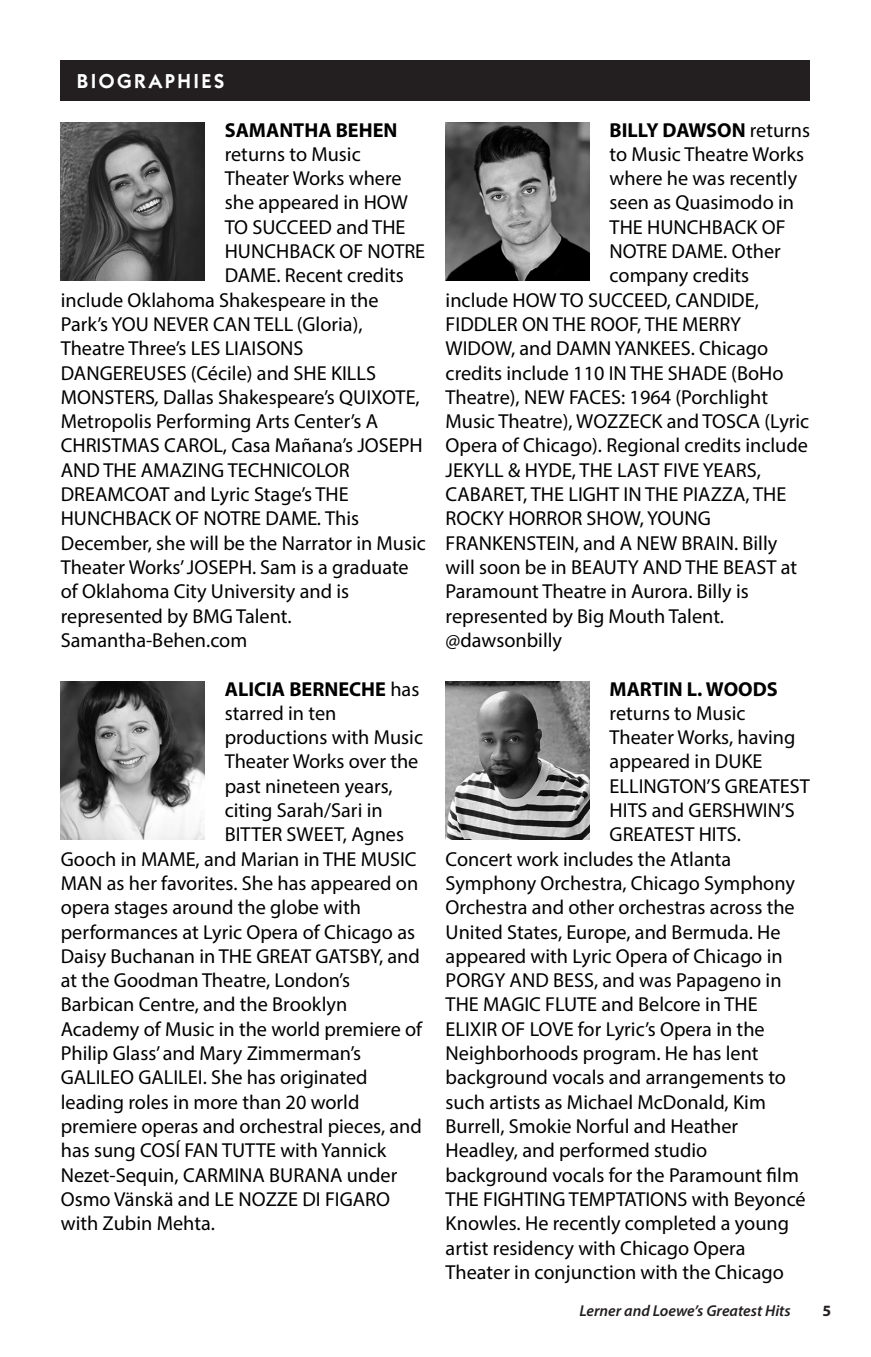
<style>
.page{position:relative;width:871px;height:1357px;background:#fff}
.page>*{position:absolute;margin:0;border:0;box-sizing:border-box;transform-origin:0 0}
.t1{font:20.25px "Myriad Pro";color:#000}
.t2{font:700 20.25px "Myriad Pro";color:#000}
.t3{font:600 20.25px "Itc Kabel";letter-spacing:.125em;color:#fff}
.t4{font:italic 600 15.75px "Myriad Pro";color:#231f20}
.t5{font:700 15.75px "Myriad Pro";color:#231f20}
.s1{font-style:italic}
.s2{font-weight:400}
</style>
<div class="page">
<div style="left:61px;top:61px;width:749px;height:40px;background:#231f20"></div>
<img style="left:61px;top:122px;width:143px;height:159px">
<img style="left:61px;top:681px;width:143px;height:159px">
<img style="left:446px;top:122px;width:143px;height:159px">
<img style="left:446px;top:681px;width:143px;height:159px">
<p class="t3" style="left:77px;top:70px;width:149px">BIOGRAPHIES</p>
<p class="t2" style="left:225px;top:116px;width:174px">SAMANTHA BEHEN</p>
<p class="t1" style="left:225px;top:142px;width:137px">returns to Music</p>
<p class="t1" style="left:225px;top:166px;width:178px">Theater Works where</p>
<p class="t1" style="left:225px;top:190px;width:185px">she appeared in HOW</p>
<p class="t1" style="left:225px;top:214px;width:182px">TO SUCCEED and THE</p>
<p class="t1" style="left:225px;top:239px;width:202px">HUNCHBACK OF NOTRE</p>
<p class="t1" style="left:225px;top:263px;width:181px">DAME. Recent credits</p>
<p class="t1" style="left:61px;top:287px;width:319px">include Oklahoma Shakespeare in the</p>
<p class="t1" style="left:61px;top:312px;width:303px">Park’s YOU NEVER CAN TELL (Gloria),</p>
<p class="t1" style="left:61px;top:336px;width:244px">Theatre Three’s LES LIAISONS</p>
<p class="t1" style="left:61px;top:360px;width:317px">DANGEREUSES (Cécile) and SHE KILLS</p>
<p class="t1" style="left:61px;top:385px;width:360px">MONSTERS<span class="s1">,</span> Dallas Shakespeare’s QUIXOTE,</p>
<p class="t1" style="left:61px;top:409px;width:319px">Metropolis Performing Arts Center’s A</p>
<p class="t1" style="left:61px;top:433px;width:363px">CHRISTMAS CAROL, Casa Mañana’s JOSEPH</p>
<p class="t1" style="left:61px;top:457px;width:290px">AND THE AMAZING TECHNICOLOR</p>
<p class="t1" style="left:61px;top:482px;width:289px">DREAMCOAT and Lyric Stage’s THE</p>
<p class="t1" style="left:61px;top:506px;width:300px">HUNCHBACK OF NOTRE DAME<span class="s1">.</span> This</p>
<p class="t1" style="left:61px;top:530px;width:367px">December, she will be the Narrator in Music</p>
<p class="t1" style="left:61px;top:555px;width:349px">Theater Works’ JOSEPH. Sam is a graduate</p>
<p class="t1" style="left:61px;top:579px;width:290px">of Oklahoma City University and is</p>
<p class="t1" style="left:61px;top:603px;width:232px">represented by BMG Talent.</p>
<p class="t1" style="left:61px;top:628px;width:188px">Samantha-Behen.com</p>
<p class="t2" style="left:225px;top:675px;width:196px">ALICIA BERNECHE <span class="s2">has</span></p>
<p class="t1" style="left:225px;top:700px;width:113px">starred in ten</p>
<p class="t1" style="left:225px;top:725px;width:200px">productions with Music</p>
<p class="t1" style="left:225px;top:749px;width:195px">Theater Works over the</p>
<p class="t1" style="left:225px;top:773px;width:169px">past nineteen years,</p>
<p class="t1" style="left:225px;top:798px;width:159px">citing Sarah/Sari in</p>
<p class="t1" style="left:225px;top:822px;width:181px">BITTER SWEET, Agnes</p>
<p class="t1" style="left:61px;top:846px;width:357px">Gooch in MAME, and Marian in THE MUSIC</p>
<p class="t1" style="left:61px;top:871px;width:359px">MAN as her favorites. She has appeared on</p>
<p class="t1" style="left:61px;top:895px;width:302px">opera stages around the globe with</p>
<p class="t1" style="left:61px;top:919px;width:356px">performances at Lyric Opera of Chicago as</p>
<p class="t1" style="left:61px;top:943px;width:361px">Daisy Buchanan in THE GREAT GATSBY, and</p>
<p class="t1" style="left:61px;top:968px;width:291px">at the Goodman Theatre, London’s</p>
<p class="t1" style="left:61px;top:992px;width:288px">Barbican Centre, and the Brooklyn</p>
<p class="t1" style="left:61px;top:1016px;width:363px">Academy of Music in the world premiere of</p>
<p class="t1" style="left:61px;top:1041px;width:302px">Philip Glass’ and Mary Zimmerman’s</p>
<p class="t1" style="left:61px;top:1065px;width:308px">GALILEO GALILEI. She has originated</p>
<p class="t1" style="left:61px;top:1089px;width:300px">leading roles in more than 20 world</p>
<p class="t1" style="left:61px;top:1114px;width:363px">premiere operas and orchestral pieces, and</p>
<p class="t1" style="left:61px;top:1138px;width:327px">has sung COSÍ FAN TUTTE with Yannick</p>
<p class="t1" style="left:61px;top:1162px;width:338px">Nezet-Sequin, CARMINA BURANA under</p>
<p class="t1" style="left:61px;top:1186px;width:331px">Osmo Vänskä and LE NOZZE DI FIGARO</p>
<p class="t1" style="left:61px;top:1211px;width:156px">with Zubin Mehta.</p>
<p class="t2" style="left:609px;top:116px;width:202px">BILLY DAWSON <span class="s2">returns</span></p>
<p class="t1" style="left:609px;top:142px;width:196px">to Music Theatre Works</p>
<p class="t1" style="left:609px;top:166px;width:189px">where he was recently</p>
<p class="t1" style="left:609px;top:190px;width:186px">seen as Quasimodo in</p>
<p class="t1" style="left:609px;top:214px;width:177px">THE HUNCHBACK OF</p>
<p class="t1" style="left:609px;top:239px;width:173px">NOTRE DAME. Other</p>
<p class="t1" style="left:609px;top:263px;width:141px">company credits</p>
<p class="t1" style="left:446px;top:287px;width:315px">include HOW TO SUCCEED, CANDIDE,</p>
<p class="t1" style="left:446px;top:312px;width:297px">FIDDLER ON THE ROOF, THE MERRY</p>
<p class="t1" style="left:446px;top:336px;width:324px">WIDOW, and DAMN YANKEES. Chicago</p>
<p class="t1" style="left:446px;top:360px;width:339px">credits include 110 IN THE SHADE (BoHo</p>
<p class="t1" style="left:446px;top:385px;width:324px">Theatre), NEW FACES: 1964 (Porchlight</p>
<p class="t1" style="left:446px;top:409px;width:365px">Music Theatre), WOZZECK and TOSCA (Lyric</p>
<p class="t1" style="left:446px;top:433px;width:364px">Opera of Chicago). Regional credits include</p>
<p class="t1" style="left:446px;top:457px;width:317px">JEKYLL &amp; HYDE, THE LAST FIVE YEARS,</p>
<p class="t1" style="left:446px;top:482px;width:342px">CABARET, THE LIGHT IN THE PIAZZA, THE</p>
<p class="t1" style="left:446px;top:506px;width:267px">ROCKY HORROR SHOW, YOUNG</p>
<p class="t1" style="left:446px;top:530px;width:333px">FRANKENSTEIN, and A NEW BRAIN. Billy</p>
<p class="t1" style="left:446px;top:555px;width:353px">will soon be in BEAUTY AND THE BEAST at</p>
<p class="t1" style="left:446px;top:579px;width:305px">Paramount Theatre in Aurora. Billy is</p>
<p class="t1" style="left:446px;top:603px;width:280px">represented by Big Mouth Talent.</p>
<p class="t1" style="left:446px;top:628px;width:118px">@dawsonbilly</p>
<p class="t2" style="left:609px;top:675px;width:170px">MARTIN L. WOODS</p>
<p class="t1" style="left:609px;top:700px;width:137px">returns to Music</p>
<p class="t1" style="left:609px;top:725px;width:187px">Theater Works, having</p>
<p class="t1" style="left:609px;top:749px;width:154px">appeared in DUKE</p>
<p class="t1" style="left:609px;top:773px;width:202px">ELLINGTON’S GREATEST</p>
<p class="t1" style="left:609px;top:798px;width:187px">HITS and GERSHWIN’S</p>
<p class="t1" style="left:609px;top:822px;width:133px">GREATEST HITS.</p>
<p class="t1" style="left:446px;top:846px;width:287px">Concert work includes the Atlanta</p>
<p class="t1" style="left:446px;top:871px;width:351px">Symphony Orchestra, Chicago Symphony</p>
<p class="t1" style="left:446px;top:895px;width:351px">Orchestra and other orchestras across the</p>
<p class="t1" style="left:446px;top:919px;width:336px">United States, Europe, and Bermuda. He</p>
<p class="t1" style="left:446px;top:943px;width:338px">appeared with Lyric Opera of Chicago in</p>
<p class="t1" style="left:446px;top:968px;width:337px">PORGY AND BESS, and was Papageno in</p>
<p class="t1" style="left:446px;top:992px;width:314px">THE MAGIC FLUTE and Belcore in THE</p>
<p class="t1" style="left:446px;top:1016px;width:321px">ELIXIR OF LOVE for Lyric’s Opera in the</p>
<p class="t1" style="left:446px;top:1041px;width:314px">Neighborhoods program. He has lent</p>
<p class="t1" style="left:446px;top:1065px;width:342px">background vocals and arrangements to</p>
<p class="t1" style="left:446px;top:1089px;width:322px">such artists as Michael McDonald, Kim</p>
<p class="t1" style="left:446px;top:1114px;width:294px">Burrell, Smokie Norful and Heather</p>
<p class="t1" style="left:446px;top:1138px;width:263px">Headley, and performed studio</p>
<p class="t1" style="left:446px;top:1162px;width:355px">background vocals for the Paramount film</p>
<p class="t1" style="left:446px;top:1186px;width:362px">THE FIGHTING TEMPTATIONS with Beyoncé</p>
<p class="t1" style="left:446px;top:1211px;width:345px">Knowles. He recently completed a young</p>
<p class="t1" style="left:446px;top:1235px;width:301px">artist residency with Chicago Opera</p>
<p class="t1" style="left:446px;top:1259px;width:340px">Theater in conjunction with the Chicago</p>
<p class="t4" style="left:579px;top:1301px;width:213px">Lerner and Loewe’s Greatest Hits</p>
<p class="t5" style="left:822px;top:1301px;width:10px">5</p>
</div>
